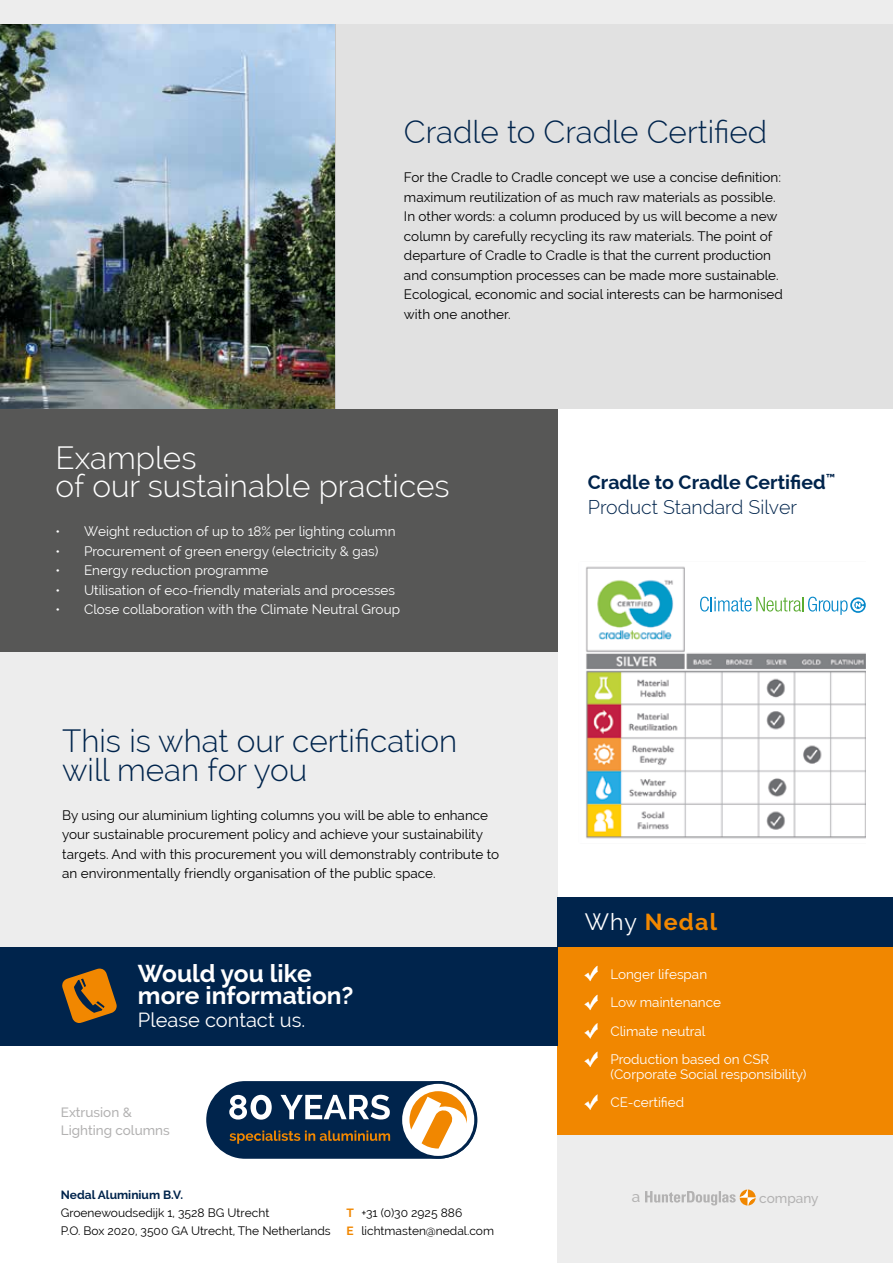
<style>
.page{position:relative;width:893px;height:1263px;background:#fff}
.page>*{position:absolute;margin:0;border:0;box-sizing:border-box;transform-origin:0 0}
.t1{font:300 31.5px/28.5px "Raleway";color:#00244c}
.t2{font:300 31.5px/28.5px "Raleway";color:#fff}
.t3{font:700 24.45px/22.2px "Raleway";color:#fff}
.t4{font:700 23.25px "Raleway";letter-spacing:.05em;color:#f18700}
.t5{font:19.95px "Raleway";color:#fff}
.t6{font:700 19.5px/25.5px "Raleway";color:#00244c}
.t7{font:500 15.3px "Raleway";color:#b3b2b2}
.t8{font:500 13.65px "Raleway";color:#b3b2b2}
.t9{font:13.5px/19.5px "Raleway";color:#000}
.t10{font:13.5px/28.5px "Raleway";color:#fff}
.t11{font:500 13.5px/18px "Raleway";color:#b3b2b2}
.t12{font:12px/18px "Raleway";color:#000}
.t13{font:700 12px "Raleway";color:#00244c}
.s1{font-weight:700;color:#f18700}
.s2{font-weight:300}
.s3{font-weight:400;color:#fff}
</style>
<div class="page">
<div style="left:332px;top:23px;width:561px;height:386px;background:#e1e1e1"></div>
<div style="left:557px;top:946px;width:336px;height:189px;background:#f18700"></div>
<svg style="left:584px;top:966px;width:14px;height:15px"></svg>
<svg style="left:584px;top:1094px;width:14px;height:16px"></svg>
<svg style="left:584px;top:1051px;width:14px;height:16px"></svg>
<svg style="left:584px;top:1023px;width:14px;height:15px"></svg>
<svg style="left:584px;top:995px;width:14px;height:15px"></svg>
<img style="left:0;top:23px;width:335px;height:386px">
<div style="left:0;top:0;width:893px;height:23px;background:#ededed"></div>
<img style="left:557px;top:546px;width:309px;height:314px">
<div style="left:0;top:947px;width:557px;height:98px;background:#00244c"></div>
<svg style="left:62px;top:968px;width:55px;height:55px"></svg>
<div style="left:557px;top:1135px;width:336px;height:128px;background:#ededed"></div>
<div style="left:0;top:652px;width:557px;height:294px;background:#ededed"></div>
<svg style="left:645px;top:1189px;width:111px;height:16px"></svg>
<div style="left:206px;top:1081px;width:271px;height:78px;background:#00244c;border-radius:39px"></div>
<svg style="left:229px;top:1095px;width:43px;height:25px"></svg>
<svg style="left:280px;top:1095px;width:110px;height:24px"></svg>
<svg style="left:230px;top:1130px;width:160px;height:14px"></svg>
<div style="left:402px;top:1084px;width:72px;height:72px;background:#fff;border-radius:50%"></div>
<svg style="left:409px;top:1091px;width:58px;height:57px"></svg>
<div style="left:0;top:409px;width:557px;height:243px;background:#575756"></div>
<div style="left:557px;top:898px;width:336px;height:49px;background:#00244c"></div>
<svg style="left:850px;top:597px;width:16px;height:16px"></svg>
<svg style="left:700px;top:597px;width:164px;height:18px"></svg>
<h1 class="t1" style="left:404px;top:118px;width:365px">Cradle to Cradle Certified</h1>
<p class="t9" style="left:404px;top:168px;width:380px">For the Cradle to Cradle concept we use a concise definition: maximum reutilization of as much raw materials as possible.<br>In other words: a column produced by us will become a new column by carefully recycling its raw materials. The point of departure of Cradle to Cradle is that the current production and consumption processes can be made more sustainable.<br>Ecological, economic and social interests can be harmonised with one another.</p>
<h1 class="t2" style="left:56px;top:443px;width:396px">Examples<br>of our sustainable practices</h1>
<p class="t10" style="left:56px;top:517px;width:341px">• Weight reduction of up to 18% per lighting column</p>
<p class="t10" style="left:56px;top:537px;width:324px">• Procurement of green energy (electricity &amp; gas)</p>
<p class="t10" style="left:56px;top:556px;width:214px">• Energy reduction programme</p>
<p class="t10" style="left:56px;top:576px;width:341px">• Utilisation of eco-friendly materials and processes</p>
<p class="t10" style="left:56px;top:595px;width:346px">• Close collaboration with the Climate Neutral Group</p>
<h1 class="t1" style="left:62px;top:727px;width:397px">This is what our certification will mean for you</h1>
<p class="t9" style="left:62px;top:805px;width:438px">By using our aluminium lighting columns you will be able to enhance your sustainable procurement policy and achieve your sustainability targets. And with this procurement you will demonstrably contribute to an environmentally friendly organisation of the public space.</p>
<h2 class="t3" style="left:138px;top:962px;width:217px">Would you like more information?</h2>
<h3 class="t5" style="left:138px;top:1008px;width:169px">Please contact us.</h3>
<p class="t11" style="left:61px;top:1103px;width:111px">Extrusion &amp;<br>Lighting columns</p>
<p class="t13" style="left:61px;top:1188px;width:124px">Nedal Aluminium B.V.</p>
<p class="t12" style="left:61px;top:1204px;width:272px">Groenewoudsedijk 1, 3528 BG Utrecht<br>P.O. Box 2020, 3500 GA Utrecht, The Netherlands</p>
<p class="t12" style="left:346px;top:1204px;width:149px"><span class="s1">T</span> +31 (0)30 2925 886<br><span class="s1">E</span> lichtmasten@nedal.com</p>
<h3 class="t6" style="left:588px;top:469px;width:249px">Cradle to Cradle Certified<sup>™<br></sup><span class="s2">Product Standard Silver</span></h3>
<h3 class="t4" style="left:585px;top:909px;width:134px"><span class="s3">Why</span> Nedal</h3>
<p class="t10" style="left:610px;top:960px;width:98px">Longer lifespan</p>
<p class="t10" style="left:610px;top:988px;width:161px">Low maintenance<br>Climate neutral<br>Production based on CSR</p>
<p class="t10" style="left:610px;top:1060px;width:198px">(Corporate Social responsibility)</p>
<p class="t10" style="left:610px;top:1088px;width:75px">CE-certified</p>
<p class="t7" style="left:632px;top:1188px;width:10px">a</p>
<p class="t8" style="left:759px;top:1190px;width:61px">company</p>
</div>
